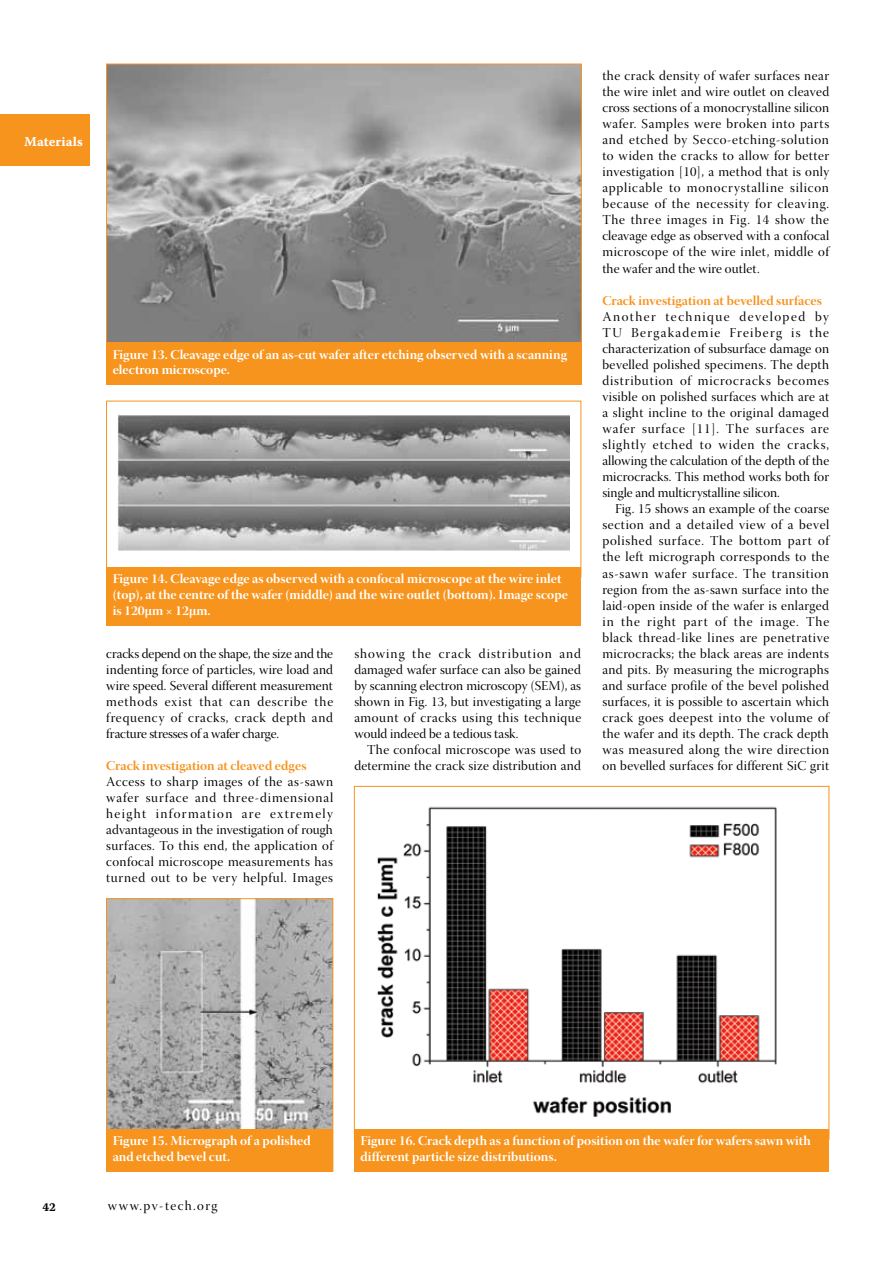
<style>
.page{position:relative;width:893px;height:1263px;background:#fff}
.page>*{position:absolute;margin:0;border:0;box-sizing:border-box;transform-origin:0 0}
.t1{font:13.5px/16px "Warnock Pro Disp";letter-spacing:.02em;color:#000;text-align:justify}
.t2{font:13.5px/15.8px "Warnock Pro Bold Disp";color:#fff}
.t3{font:13.5px "Warnock Pro Bold Disp";color:#f7941e}
.t4{font:13.5px "Warnock Pro Disp";letter-spacing:.1em;color:#000}
.t5{font:13.5px "Warnock Pro Bold Capt";letter-spacing:.005em;color:#fff}
.t6{font:12px "Warnock Pro Bold Capt";color:#000}
</style>
<div class="page">
<div style="left:0;top:115px;width:89px;height:51px;background:#f7941e"></div>
<img style="left:108px;top:900px;width:223px;height:229px">
<div style="left:106px;top:898px;width:227px;height:273px;border:1px solid #f7941e"></div>
<img style="left:377px;top:806px;width:400px;height:311px">
<div style="left:354px;top:1129px;width:475px;height:42px;background:#f7941e"></div>
<div style="left:106px;top:1129px;width:227px;height:42px;background:#f7941e"></div>
<img style="left:108px;top:66px;width:472px;height:276px">
<div style="left:106px;top:342px;width:476px;height:43px;background:#f7941e"></div>
<img style="left:117px;top:415px;width:453px;height:136px">
<div style="left:106px;top:567px;width:475px;height:59px;background:#f7941e"></div>
<p class="t5" style="left:24px;top:134px;width:60px">Materials</p>
<p class="t2" style="left:113px;top:346px;width:456px">Figure 13. Cleavage edge of an as-cut wafer after etching observed with a scanning electron microscope.</p>
<p class="t2" style="left:113px;top:571px;width:457px">Figure 14. Cleavage edge as observed with a confocal microscope at the wire inlet (top), at the centre of the wafer (middle) and the wire outlet (bottom). Image scope is 120µm × 12µm.</p>
<p class="t1" style="left:106px;top:647px;width:228px">cracks depend on the shape, the size and the indenting force of particles, wire load and wire speed. Several different measurement methods exist that can describe the frequency of cracks, crack depth and fracture stresses of a wafer charge.</p>
<p class="t3" style="left:106px;top:757px;width:202px">Crack investigation at cleaved edges</p>
<p class="t1" style="left:106px;top:775px;width:228px">Access to sharp images of the as-sawn wafer surface and three-dimensional height information are extremely advantageous in the investigation of rough surfaces. To this end, the application of confocal microscope measurements has turned out to be very helpful. Images</p>
<p class="t1" style="left:354px;top:647px;width:228px">showing the crack distribution and damaged wafer surface can also be gained by scanning electron microscopy (SEM), as shown in Fig. 13, but investigating a large amount of cracks using this technique would indeed be a tedious task.</p>
<p class="t1" style="left:354px;top:743px;width:228px;text-align:right">The confocal microscope was used to determine the crack size distribution and</p>
<p class="t1" style="left:602px;top:69px;width:228px">the crack density of wafer surfaces near the wire inlet and wire outlet on cleaved cross sections of a monocrystalline silicon wafer. Samples were broken into parts and etched by Secco-etching-solution to widen the cracks to allow for better investigation [10], a method that is only applicable to monocrystalline silicon because of the necessity for cleaving.<br>The three images in Fig. 14 show the cleavage edge as observed with a confocal microscope of the wire inlet, middle of the wafer and the wire outlet.</p>
<p class="t3" style="left:602px;top:292px;width:221px">Crack investigation at bevelled surfaces</p>
<p class="t1" style="left:602px;top:310px;width:228px">Another technique developed by TU Bergakademie Freiberg is the characterization of subsurface damage on bevelled polished specimens. The depth distribution of microcracks becomes visible on polished surfaces which are at a slight incline to the original damaged wafer surface [11]. The surfaces are slightly etched to widen the cracks, allowing the calculation of the depth of the microcracks. This method works both for single and multicrystalline silicon.</p>
<p class="t1" style="left:602px;top:502px;width:228px;text-indent:13px">Fig. 15 shows an example of the coarse section and a detailed view of a bevel polished surface. The bottom part of the left micrograph corresponds to the as-sawn wafer surface. The transition region from the as-sawn surface into the laid-open inside of the wafer is enlarged in the right part of the image. The black thread-like lines are penetrative microcracks; the black areas are indents and pits. By measuring the micrographs and surface profile of the bevel polished surfaces, it is possible to ascertain which crack goes deepest into the volume of the wafer and its depth. The crack depth was measured along the wire direction on bevelled surfaces for different SiC grit</p>
<p class="t2" style="left:113px;top:1132px;width:200px">Figure 15. Micrograph of a polished and etched bevel cut.</p>
<p class="t2" style="left:360px;top:1132px;width:452px">Figure 16. Crack depth as a function of position on the wafer for wafers sawn with different particle size distributions.</p>
<p class="t6" style="left:43px;top:1200px;width:15px">42</p>
<p class="t4" style="left:108px;top:1198px;width:111px">www.pv-tech.org</p>
</div>
